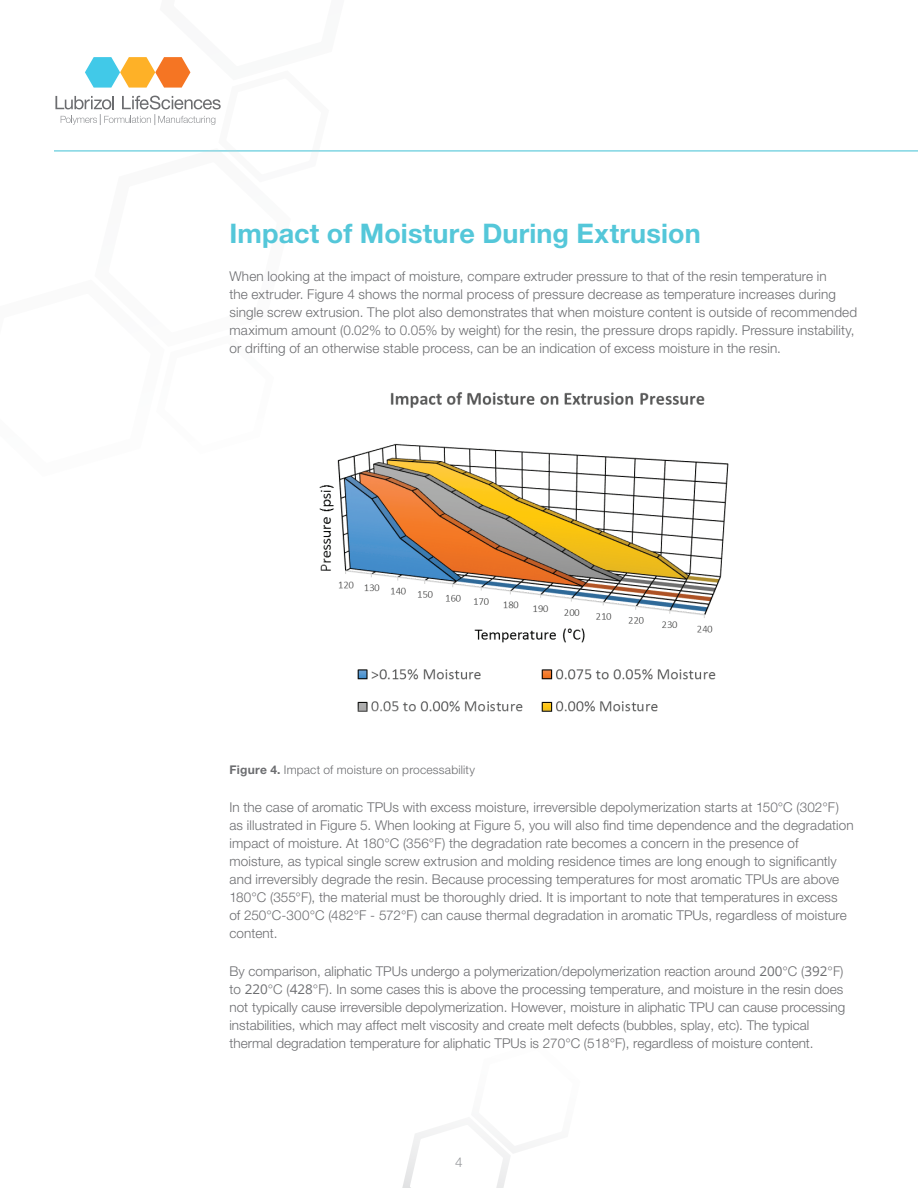
<style>
.page{position:relative;width:918px;height:1188px;background:#fff}
.page>*{position:absolute;margin:0;border:0;box-sizing:border-box;transform-origin:0 0}
.Subheads{font:700 27px "Helvetica Neue LT Pro";letter-spacing:.005em;color:#54c7d9}
.body_copy{font:300 13.5px/18px "Helvetica Neue LT Pro";letter-spacing:.005em;color:#6c6d70}
.t1{font:300 13.5px "Helvetica Neue LT Pro";color:#95979a}
.body_copy-2{font:300 12px "Helvetica Neue LT Pro";letter-spacing:.015em;color:#6c6d70}
.s1{font-weight:700}
.s2{font-family:"Open Sans";font-weight:400}
</style>
<div class="page">
<hr style="left:54px;top:150px;width:864px;height:1px;background:#54c7d9">
<svg style="left:402px;top:1126px;width:127px;height:62px"></svg>
<svg style="left:55px;top:57px;width:312px;height:95px"></svg>
<img style="left:319px;top:392px;width:410px;height:320px">
<p class="Subheads" style="left:230px;top:217px;width:473px">Impact of Moisture During Extrusion</p>
<p class="body_copy" style="left:230px;top:267px;width:629px">When looking at the impact of moisture, compare extruder pressure to that of the resin temperature in<br>the extruder. Figure 4 shows the normal process of pressure decrease as temperature increases during single screw extrusion. The plot also demonstrates that when moisture content is outside of recommended maximum amount (0.02% to 0.05% by weight) for the resin, the pressure drops rapidly. Pressure instability, or drifting of an otherwise stable process, can be an indication of excess moisture in the resin.</p>
<p class="body_copy-2" style="left:230px;top:762px;width:247px"><span class="s1">Figure 4.</span> Impact of moisture on processability</p>
<p class="body_copy" style="left:230px;top:798px;width:626px">In the case of aromatic TPUs with excess moisture, irreversible depolymerization starts at 150°C (302°F) as illustrated in Figure 5. When looking at Figure 5, you will also find time dependence and the degradation impact of moisture. At 180°C (356°F) the degradation rate becomes a concern in the presence of moisture, as typical single screw extrusion and molding residence times are long enough to significantly and irreversibly degrade the resin. Because processing temperatures for most aromatic TPUs are above 180°C (355°F), the material must be thoroughly dried. It is important to note that temperatures in excess<br>of 250°C-300°C (482°F - 572°F) can cause thermal degradation in aromatic TPUs, regardless of moisture content.</p>
<p class="body_copy" style="left:229px;top:962px;width:617px">By comparison, aliphatic TPUs undergo a polymerization/depolymerization reaction around <span class="s2">200</span>°C (<span class="s2">392</span>°F) to <span class="s2">220</span>°C (<span class="s2">428</span>°F). In some cases this is above the processing temperature, and moisture in the resin does not typically cause irreversible depolymerization. However, moisture in aliphatic TPU can cause processing instabilities, which may affect melt viscosity and create melt defects (bubbles, splay, etc). The typical thermal degradation temperature for aliphatic TPUs is 270°C (518°F), regardless of moisture content.</p>
<p class="t1" style="left:455px;top:1153px;width:9px">4</p>
</div>
